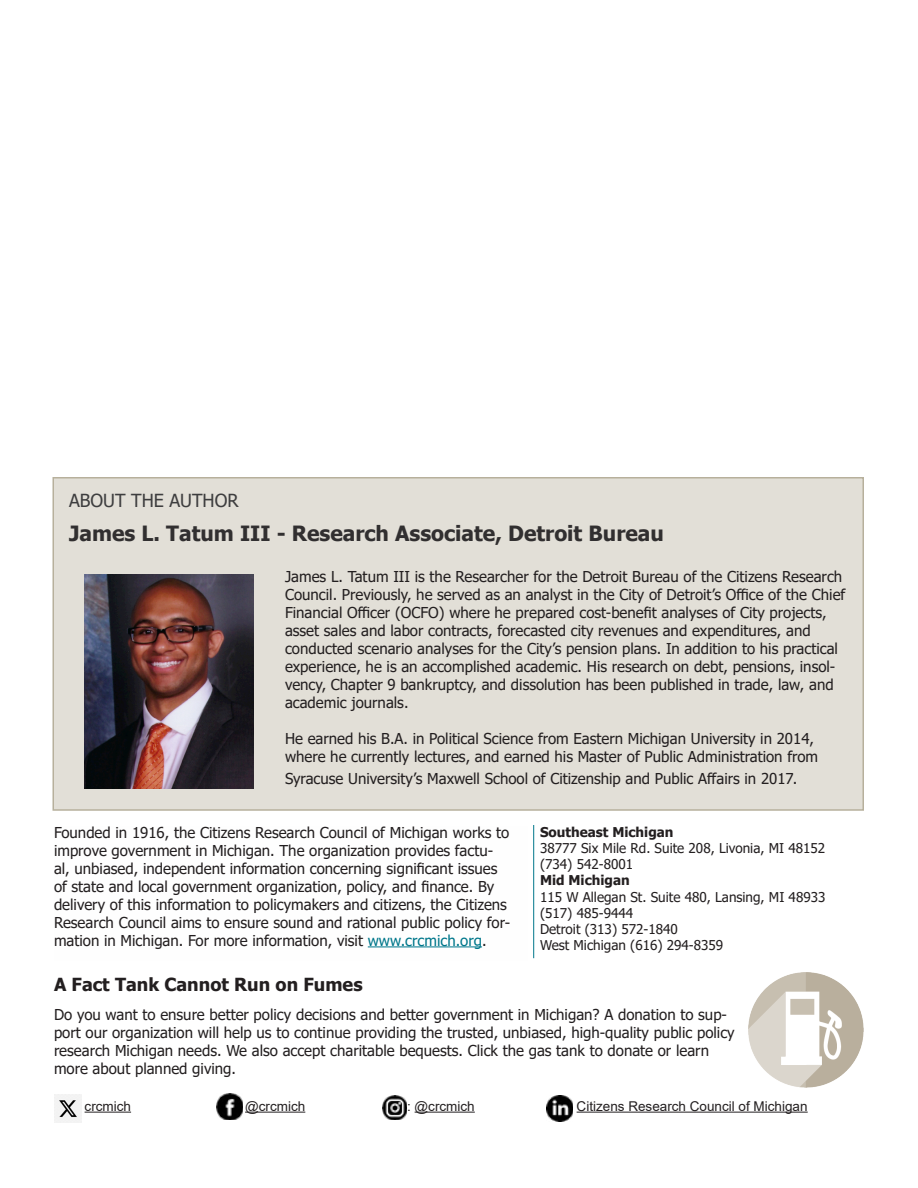
<style>
.page{position:relative;width:918px;height:1188px;background:#fff}
.page>*{position:absolute;margin:0;border:0;box-sizing:border-box;transform-origin:0 0}
.t1{font:700 21px "Tahoma";color:#312f30}
.t2{font:700 18px "Tahoma";color:#231f20}
.t3{font:18px "Tahoma";color:#3e3e3f}
.t4{font:15px/18px "Tahoma";color:#231f20}
.t5{font:13.5px "Tahoma";color:#231f20}
.t6{font:13.5px "Arial";color:#231f20}
.t7{font:700 13.5px "Tahoma";color:#231f20}
.s1{color:#00778b}
</style>
<div class="page">
<hr style="left:368px;top:946px;width:114px;height:1px;background:#00778b">
<hr style="left:533px;top:825px;width:1px;height:133px;background:#00778b">
<hr style="left:85px;top:1112px;width:46px;height:1px;background:#231f20">
<hr style="left:245px;top:1112px;width:60px;height:1px;background:#231f20">
<hr style="left:415px;top:1112px;width:60px;height:1px;background:#231f20">
<hr style="left:577px;top:1112px;width:231px;height:1px;background:#231f20">
<img style="left:217px;top:1094px;width:26px;height:26px">
<img style="left:382px;top:1095px;width:25px;height:25px">
<img style="left:547px;top:1095px;width:26px;height:26px">
<img style="left:54px;top:1095px;width:28px;height:27px">
<div style="left:53px;top:478px;width:810px;height:332px;background:#e2dfd7"></div>
<div style="left:52px;top:477px;width:812px;height:334px;border:2px solid #b7b09c"></div>
<img style="left:85px;top:575px;width:168px;height:213px">
<img style="left:748px;top:972px;width:116px;height:116px">
<p class="t3" style="left:69px;top:489px;width:171px">ABOUT THE AUTHOR</p>
<p class="t1" style="left:69px;top:519px;width:596px">James L. Tatum III - Research Associate, Detroit Bureau</p>
<p class="t4" style="left:285px;top:568px;width:562px">James L. Tatum III is the Researcher for the Detroit Bureau of the Citizens Research Council. Previously, he served as an analyst in the City of Detroit’s Office of the Chief Financial Officer (OCFO) where he prepared cost-benefit analyses of City projects, asset sales and labor contracts, forecasted city revenues and expenditures, and conducted scenario analyses for the City’s pension plans. In addition to his practical experience, he is an accomplished academic. His research on debt, pensions, insol&shy;vency, Chapter 9 bankruptcy, and dissolution has been published in trade, law, and academic journals.</p>
<p class="t4" style="left:285px;top:730px;width:535px">He earned his B.A. in Political Science from Eastern Michigan University in 2014, where he currently lectures, and earned his Master of Public Administration from</p>
<p class="t4" style="left:285px;top:770px;width:514px">Syracuse University’s Maxwell School of Citizenship and Public Affairs in 2017.</p>
<p class="t4" style="left:54px;top:824px;width:458px">Founded in 1916, the Citizens Research Council of Michigan works to improve government in Michigan. The organization provides factu&shy;al, unbiased, independent information concerning significant issues of state and local government organization, policy, and finance. By delivery of this information to policymakers and citizens, the Citizens Research Council aims to ensure sound and rational public policy for&shy;mation in Michigan. For more information, visit <span class="s1">www.crcmich.org</span>.</p>
<p class="t7" style="left:540px;top:822px;width:135px">Southeast Michigan</p>
<p class="t5" style="left:540px;top:839px;width:287px">38777 Six Mile Rd. Suite 208, Livonia, MI 48152</p>
<p class="t5" style="left:540px;top:855px;width:95px">(734) 542-8001</p>
<p class="t7" style="left:540px;top:871px;width:91px">Mid Michigan</p>
<p class="t5" style="left:540px;top:888px;width:287px">115 W Allegan St. Suite 480, Lansing, MI 48933</p>
<p class="t5" style="left:540px;top:904px;width:95px">(517) 485-9444</p>
<p class="t5" style="left:540px;top:920px;width:139px">Detroit (313) 572-1840</p>
<p class="t5" style="left:540px;top:936px;width:185px">West Michigan (616) 294-8359</p>
<p class="t2" style="left:54px;top:972px;width:310px">A Fact Tank Cannot Run on Fumes</p>
<p class="t4" style="left:54px;top:1006px;width:682px">Do you want to ensure better policy decisions and better government in Michigan? A donation to sup&shy;port our organization will help us to continue providing the trusted, unbiased, high-quality public policy research Michigan needs. We also accept charitable bequests. Click the gas tank to donate or learn more about planned giving.</p>
<p class="t6" style="left:85px;top:1097px;width:48px">crcmich</p>
<p class="t6" style="left:245px;top:1097px;width:62px">@crcmich</p>
<p class="t6" style="left:407px;top:1097px;width:69px">: @crcmich</p>
<p class="t6" style="left:577px;top:1097px;width:233px">Citizens Research Council of Michigan</p>
</div>
